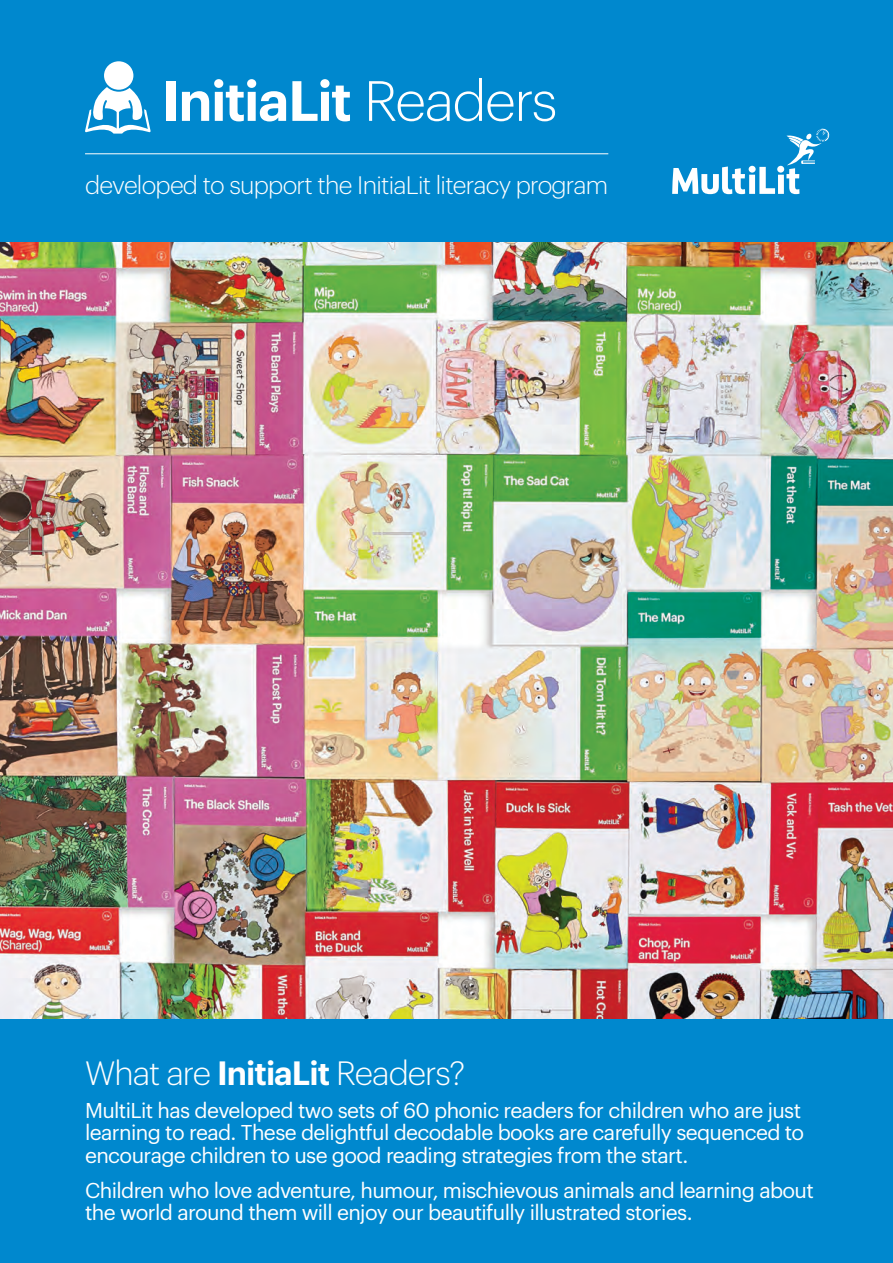
<style>
.page{position:relative;width:893px;height:1263px;background:#0088ce}
.page>*{position:absolute;margin:0;border:0;box-sizing:border-box;transform-origin:0 0}
._1__Cover_heading{font:600 55.5px "Graphik";letter-spacing:-.03em;color:#fff}
.Graphik_22pt{font:300 33px "Graphik";letter-spacing:-.03em;color:#fff}
.Graphik_14_15pt{font:300 24.75px "Graphik";letter-spacing:-.03em;color:#fff}
.Graphik_14_15pt-2{font:21px/22.5px "Graphik";letter-spacing:-.03em;color:#fff}
.s1{font-weight:300}
.s2{font-weight:600}
</style>
<div class="page">
<img style="left:0;top:242px;width:893px;height:776px">
<svg style="left:85px;top:61px;width:66px;height:73px"></svg>
<hr style="left:85px;top:153px;width:523px;height:1px;background:#fff">
<svg style="left:672px;top:128px;width:158px;height:66px"></svg>
<p class="_1__Cover_heading" style="left:162px;top:58px;width:397px">InitiaLit <span class="s1">Readers</span></p>
<p class="Graphik_14_15pt" style="left:85px;top:167px;width:525px">developed to support the InitiaLit literacy program</p>
<p class="Graphik_22pt" style="left:85px;top:1048px;width:382px">What are <span class="s2">InitiaLit</span> Readers?</p>
<p class="Graphik_14_15pt-2" style="left:85px;top:1097px;width:721px">MultiLit has developed two sets of 60 phonic readers for children who are just learning to read. These delightful decodable books are carefully sequenced to encourage children to use good reading strategies from the start.</p>
<p class="Graphik_14_15pt-2" style="left:85px;top:1177px;width:730px">Children who love adventure, humour, mischievous animals and learning about the world around them will enjoy our beautifully illustrated stories.</p>
</div>
